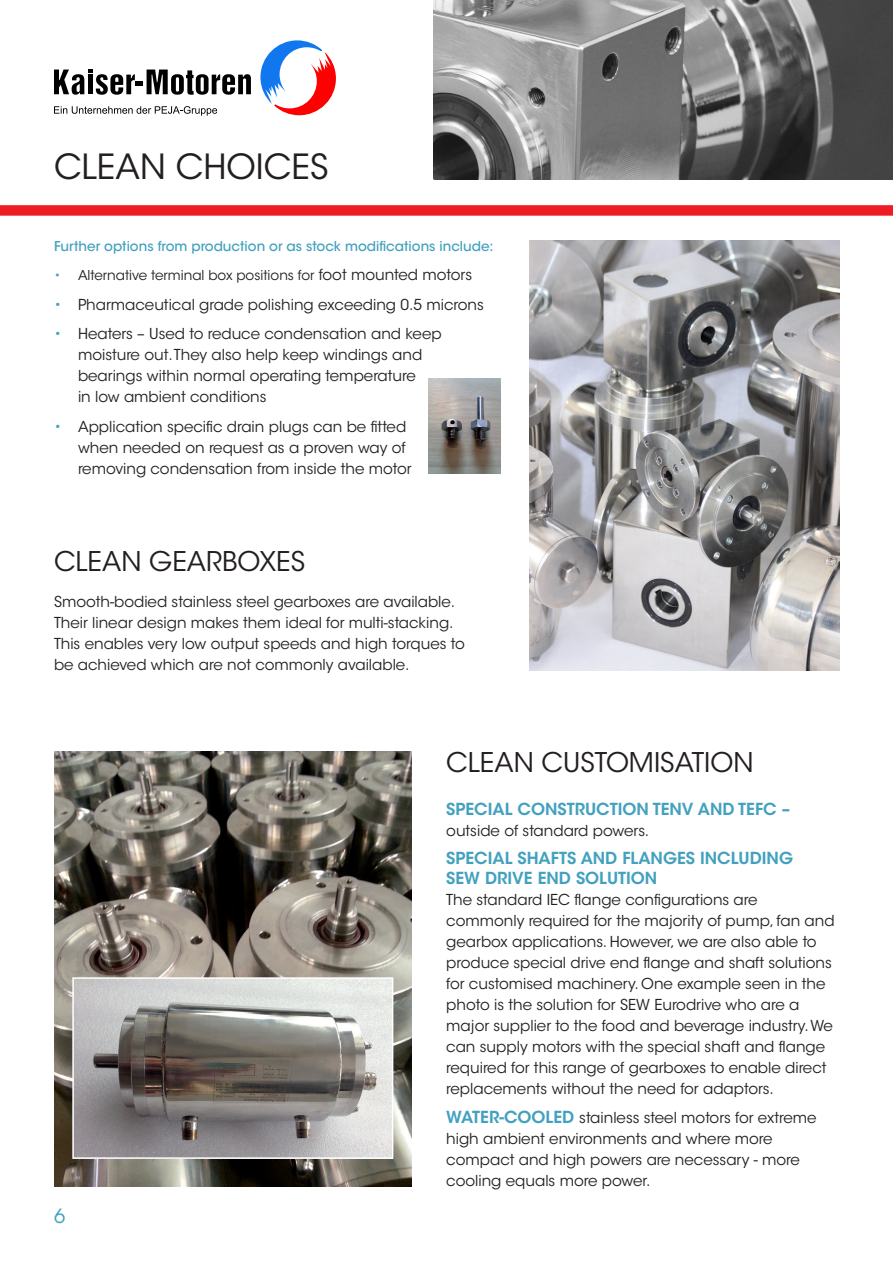
<style>
.page{position:relative;width:893px;height:1263px;background:#fff}
.page>*{position:absolute;margin:0;border:0;box-sizing:border-box;transform-origin:0 0}
.t1{font:34.5px "ITC Avant Garde Std";color:#231f20}
.t2{font:27px "ITC Avant Garde Std";color:#231f20}
.t3{font:19.5px "ITC Avant Garde Std";color:#42a1bf}
.t4{font:600 16.5px/19.8px "ITC Avant Garde Std";color:#42a1bf}
.t5{font:15px/21px "ITC Avant Garde Std";color:#231f20}
.t6{font:500 13.5px "ITC Avant Garde Std";color:#42a1bf}
.t7{font:13.5px "ITC Avant Garde Std";color:#231f20}
.s1{color:#42a1bf}
.s2{font-size:15px}
.s3{font-weight:600;font-size:16.5px;color:#42a1bf}
</style>
<div class="page">
<img style="left:434px;top:0;width:459px;height:180px">
<img style="left:529px;top:240px;width:310px;height:430px">
<img style="left:54px;top:752px;width:358px;height:434px">
<img style="left:428px;top:378px;width:73px;height:96px">
<img style="left:75px;top:980px;width:315px;height:176px">
<div style="left:72px;top:977px;width:321px;height:182px;border:2px solid #fff"></div>
<div style="left:0;top:205px;width:893px;height:11px;background:#ee1d23"></div>
<svg style="left:54px;top:70px;width:197px;height:25px"></svg>
<svg style="left:54px;top:106px;width:163px;height:10px"></svg>
<svg style="left:260px;top:40px;width:76px;height:75px"></svg>
<p class="t1" style="left:54px;top:145px;width:276px">CLEAN CHOICES</p>
<p class="t6" style="left:54px;top:238px;width:441px">Further options from production or as stock modifications include:</p>
<p class="t7" style="left:54px;top:267px;width:420px"><span class="s1">•</span> Alternative terminal box positions for <span class="s2">foot mounted motors</span></p>
<p class="t5" style="left:54px;top:294px;width:431px"><span class="s1">•</span> Pharmaceutical grade polishing exceeding 0.5 microns</p>
<p class="t5" style="left:78px;top:324px;width:365px;text-indent:-24px"><span class="s1">•</span> Heaters – Used to reduce condensation and keep moisture out. They also help keep windings and bearings within normal operating temperature<br>in low ambient conditions</p>
<p class="t5" style="left:78px;top:416px;width:335px;text-indent:-24px"><span class="s1">•</span> Application specific drain plugs can be fitted when needed on request as a proven way of removing condensation from inside the motor</p>
<p class="t2" style="left:54px;top:545px;width:253px">CLEAN GEARBOXES</p>
<p class="t5" style="left:54px;top:592px;width:412px">Smooth-bodied stainless steel gearboxes are available.<br>Their linear design makes them ideal for multi-stacking.<br>This enables very low output speeds and high torques to be achieved which are not commonly available.</p>
<p class="t2" style="left:446px;top:745px;width:309px">CLEAN CUSTOMISATION</p>
<h3 class="t3" style="left:54px;top:1204px;width:13px">6</h3>
<p class="t4" style="left:446px;top:799px;width:345px">SPECIAL CONSTRUCTION TENV AND TEFC –</p>
<p class="t5" style="left:446px;top:820px;width:204px">outside of standard powers.</p>
<p class="t4" style="left:446px;top:848px;width:348px">SPECIAL SHAFTS AND FLANGES INCLUDING<br>SEW DRIVE END SOLUTION</p>
<p class="t5" style="left:446px;top:889px;width:390px">The standard IEC flange configurations are commonly required for the majority of pump, fan and gearbox applications. However, we are also able to produce special drive end flange and shaft solutions for customised machinery. One example seen in the photo is the solution for SEW Eurodrive who are a major supplier to the food and beverage industry. We can supply motors with the special shaft and flange required for this range of gearboxes to enable direct replacements without the need for adaptors.</p>
<p class="t5" style="left:446px;top:1108px;width:372px"><span class="s3">WATER-COOLED</span> stainless steel motors for extreme high ambient environments and where more compact and high powers are necessary - more cooling equals more power.</p>
</div>
